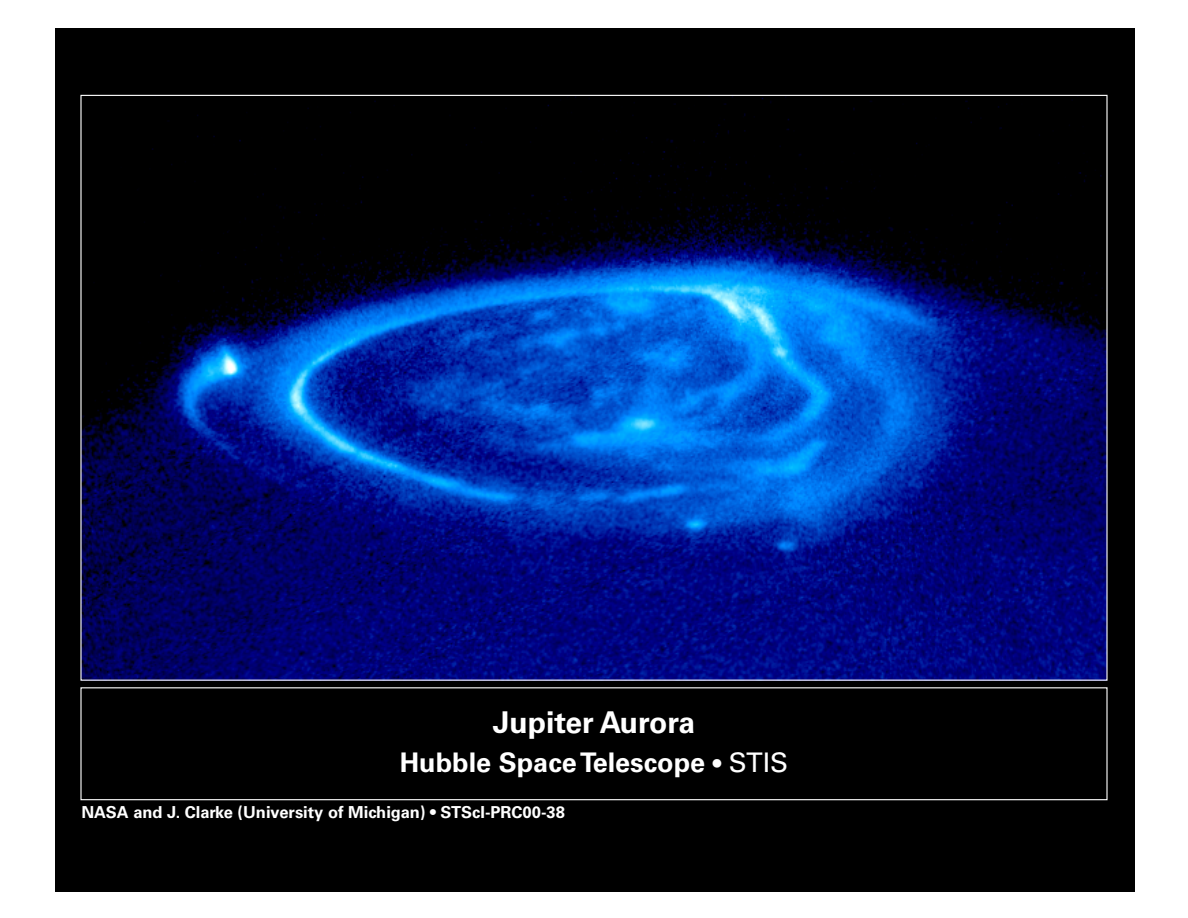
<style>
.page{position:relative;width:1188px;height:918px;background:#fff}
.page>*{position:absolute;margin:0;border:0;box-sizing:border-box;transform-origin:0 0}
.t1{font:700 30px "Univers";color:#fff}
.t2{font:700 27px "Univers";color:#fff}
.t3{font:700 16.5px "Univers";color:#fff}
.s1{font-weight:400;font-size:24px}
.s2{font-weight:400}
</style>
<div class="page">
<div style="left:56px;top:28px;width:1080px;height:864px;background:#000"></div>
<img style="left:82px;top:97px;width:1024px;height:582px">
<div style="left:80px;top:687px;width:1028px;height:113px;border:1px solid #fff"></div>
<h1 class="t1" style="left:493px;top:705px;width:204px">Jupiter Aurora</h1>
<h2 class="t2" style="left:400px;top:747px;width:390px">Hubble SpaceTelescope <span class="s1">•</span> <span class="s2">STIS</span></h2>
<p class="t3" style="left:81px;top:803px;width:485px">NASA and J. Clarke (University of Michigan) • STScI-PRC00-38</p>
</div>
